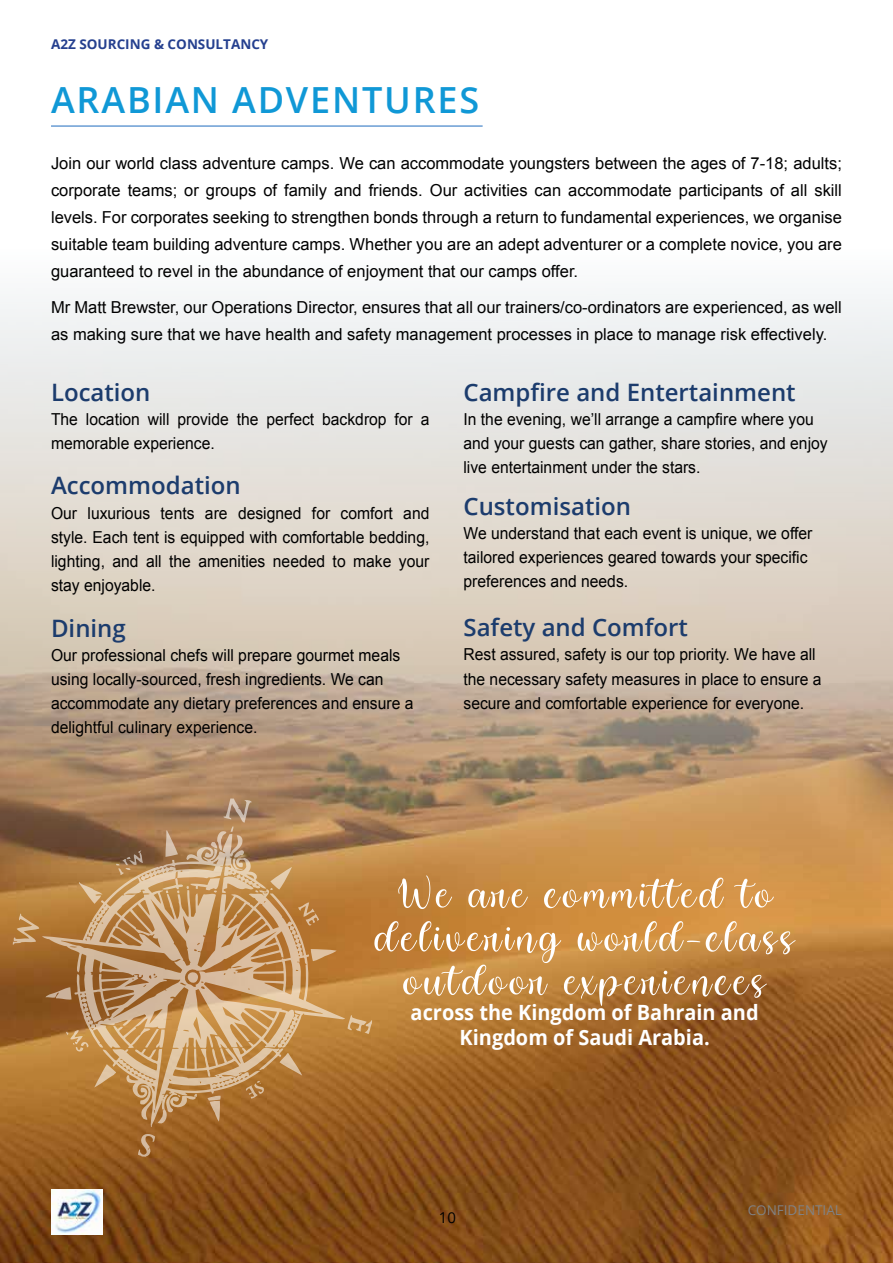
<style>
.page{position:relative;width:893px;height:1263px;background:#fff}
.page>*{position:absolute;margin:0;border:0;box-sizing:border-box;transform-origin:0 0}
.t1{font:51px/43.5px "Butter Pastry";letter-spacing:.06em;color:#fff;text-align:center}
.t2{font:600 36px "Open Sans";letter-spacing:.05em;color:#1098d6}
.t3{font:600 24px "Open Sans";color:#1c3c6d}
.t4{font:700 21px/25.2px "Open Sans";color:#fff;text-align:center;scale:.95 1}
.t5{font:16.5px/24px "Arial";color:#000;scale:.95 1}
.t6{font:16.5px/27px "Arial";color:#000;text-align:justify}
.t7{font:15px "Open Sans";color:#000}
.t8{font:700 13.5px "Open Sans";color:#25408f}
.t9{font:13.5px "Open Sans";color:#808285}
</style>
<div class="page">
<img style="left:0;top:294px;width:893px;height:969px">
<img style="left:51px;top:1190px;width:51px;height:44px">
<hr style="left:51px;top:125px;width:432px;height:2px;background:#6a9dd4">
<svg style="left:165px;top:830px;width:13px;height:4px"></svg>
<svg style="left:186px;top:798px;width:72px;height:36px;background:#ac8560"></svg>
<svg style="left:12px;top:914px;width:27px;height:31px"></svg>
<svg style="left:348px;top:1015px;width:24px;height:19px"></svg>
<svg style="left:42px;top:834px;width:303px;height:293px;background:#ba8b57"></svg>
<svg style="left:138px;top:1132px;width:17px;height:25px"></svg>
<p class="t8" style="left:51px;top:34px;width:219px">A2Z SOURCING &amp; CONSULTANCY</p>
<h2 class="t2" style="left:51px;top:75px;width:430px">ARABIAN ADVENTURES</h2>
<p class="t6" style="left:51px;top:150px;width:792px">Join our world class adventure camps. We can accommodate youngsters between the ages of 7-18; adults; corporate teams; or groups of family and friends. Our activities can accommodate participants of all skill levels. For corporates seeking to strengthen bonds through a return to fundamental experiences, we organise suitable team building adventure camps. Whether you are an adept adventurer or a complete novice, you are guaranteed to revel in the abundance of enjoyment that our camps offer.</p>
<p class="t6" style="left:51px;top:294px;width:792px">Mr Matt Brewster, our Operations Director, ensures that all our trainers/co-ordinators are experienced, as well as making sure that we have health and safety management processes in place to manage risk effectively.</p>
<h3 class="t3" style="left:51px;top:376px;width:101px">Location</h3>
<p class="t5" style="left:51px;top:407px;width:400px">The location will provide the perfect backdrop for a memorable experience.</p>
<h3 class="t3" style="left:51px;top:469px;width:191px">Accommodation</h3>
<p class="t5" style="left:51px;top:501px;width:400px;text-align:justify">Our luxurious tents are designed for comfort and style. Each tent is equipped with comfortable bedding, lighting, and all the amenities needed to make your stay enjoyable.</p>
<h3 class="t3" style="left:51px;top:612px;width:76px">Dining</h3>
<p class="t5" style="left:51px;top:643px;width:383px">Our professional chefs will prepare gourmet meals using locally-sourced, fresh ingredients. We can accommodate any dietary preferences and ensure a delightful culinary experience.</p>
<h3 class="t3" style="left:463px;top:376px;width:334px">Campfire and Entertainment</h3>
<p class="t5" style="left:463px;top:407px;width:385px">In the evening, we’ll arrange a campfire where you and your guests can gather, share stories, and enjoy live entertainment under the stars.</p>
<h3 class="t3" style="left:463px;top:490px;width:169px">Customisation</h3>
<p class="t5" style="left:463px;top:522px;width:369px">We understand that each event is unique, we offer tailored experiences geared towards your specific preferences and needs.</p>
<h3 class="t3" style="left:463px;top:611px;width:226px">Safety and Comfort</h3>
<p class="t5" style="left:463px;top:643px;width:378px">Rest assured, safety is our top priority. We have all the necessary safety measures in place to ensure a secure and comfortable experience for everyone.</p>
<h1 class="t1" style="left:375px;top:872px;width:422px">We are committed to delivering world-class outdoor experiences</h1>
<p class="t4" style="left:411px;top:999px;width:368px">across the Kingdom of Bahrain and<br>Kingdom of Saudi Arabia.</p>
<p class="t7" style="left:439px;top:1208px;width:19px">10</p>
<p class="t9" style="left:748px;top:1200px;width:96px">CONFIDENTIAL</p>
</div>
